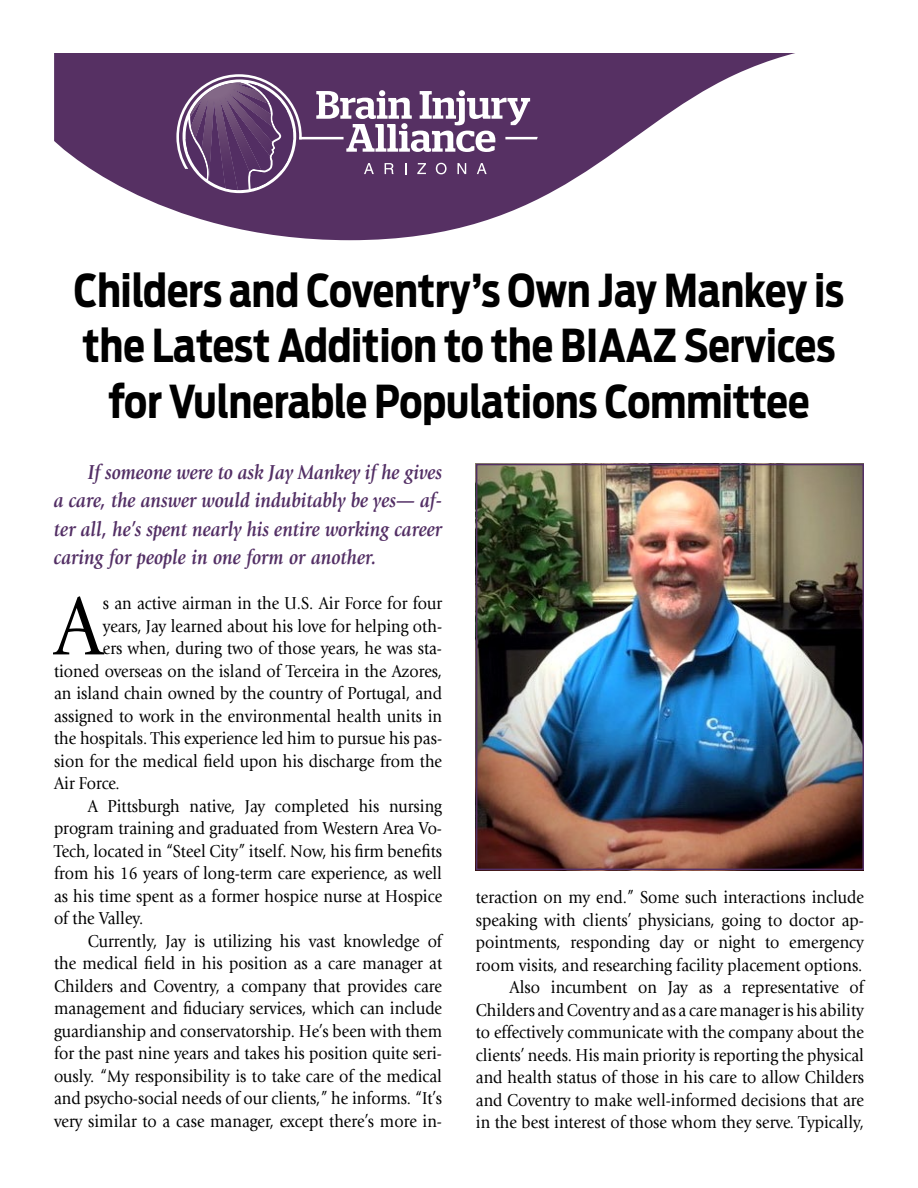
<style>
.page{position:relative;width:918px;height:1188px;background:#fff}
.page>*{position:absolute;margin:0;border:0;box-sizing:border-box;transform-origin:0 0}
.t1{font:86.25px "Giovanni Std";color:#000;scale:.9 1}
.t2{font:700 45px/55.5px "Antenna Cond";color:#000;text-align:center;scale:.93 1}
.t3{font:italic 700 21px/28.5px "Giovanni Std";color:#532f65;text-align:justify;scale:.9 1}
.t4{font:18px/22.5px "Giovanni Std";color:#000;text-align:right;scale:.9 1}
</style>
<div class="page">
<img style="left:479px;top:467px;width:382px;height:400px">
<div style="left:476px;top:464px;width:388px;height:406px;border:2px solid #532f65"></div>
<svg style="left:54px;top:54px;width:737px;height:186px;fill:#563063"></svg>
<svg style="left:176px;top:74px;width:362px;height:119px;background:#73547e"></svg>
<h2 class="t2" style="left:74px;top:263px;width:830px">Childers and Coventry’s Own Jay Mankey is the Latest Addition to the BIAAZ Services for Vulnerable Populations Committee</h2>
<p class="t3" style="left:54px;top:458px;width:433px;text-indent:34px">If someone were to ask Jay Mankey if he gives a care, the answer would indubitably be yes— af&shy;ter all, he’s spent nearly his entire working career caring for people in one form or another.</p>
<h1 class="t1" style="left:54px;top:578px;width:56px">A</h1>
<p class="t4" style="left:103px;top:592px;width:378px">s an active airman in the U.S. Air Force for four</p>
<p class="t4" style="left:103px;top:615px;width:378px">years, Jay learned about his love for helping oth-</p>
<p class="t4" style="left:103px;top:637px;width:378px">ers when, during two of those years, he was sta-</p>
<p class="t4" style="left:54px;top:660px;width:433px">tioned overseas on the island of Terceira in the Azores,</p>
<p class="t4" style="left:54px;top:682px;width:433px">an island chain owned by the country of Portugal, and</p>
<p class="t4" style="left:54px;top:705px;width:433px">assigned to work in the environmental health units in</p>
<p class="t4" style="left:54px;top:727px;width:433px">the hospitals. This experience led him to pursue his pas-</p>
<p class="t4" style="left:54px;top:750px;width:433px">sion for the medical field upon his discharge from the</p>
<p class="t4" style="left:54px;top:772px;width:75px">Air Force.</p>
<p class="t4" style="left:88px;top:795px;width:395px">A Pittsburgh native, Jay completed his nursing</p>
<p class="t4" style="left:54px;top:817px;width:433px">program training and graduated from Western Area Vo-</p>
<p class="t4" style="left:54px;top:840px;width:433px">Tech, located in “Steel City” itself. Now, his firm benefits</p>
<p class="t4" style="left:54px;top:862px;width:433px">from his 16 years of long-term care experience, as well</p>
<p class="t4" style="left:54px;top:885px;width:433px">as his time spent as a former hospice nurse at Hospice</p>
<p class="t4" style="left:54px;top:907px;width:101px">of the Valley.</p>
<p class="t4" style="left:88px;top:930px;width:395px">Currently, Jay is utilizing his vast knowledge of</p>
<p class="t4" style="left:54px;top:952px;width:433px">the medical field in his position as a care manager at</p>
<p class="t4" style="left:54px;top:975px;width:433px">Childers and Coventry, a company that provides care</p>
<p class="t4" style="left:54px;top:997px;width:433px">management and fiduciary services, which can include</p>
<p class="t4" style="left:54px;top:1020px;width:433px">guardianship and conservatorship. He’s been with them</p>
<p class="t4" style="left:54px;top:1042px;width:433px">for the past nine years and takes his position quite seri-</p>
<p class="t4" style="left:54px;top:1065px;width:433px">ously. “My responsibility is to take care of the medical</p>
<p class="t4" style="left:54px;top:1087px;width:433px">and psycho-social needs of our clients,” he informs. “It’s</p>
<p class="t4" style="left:54px;top:1110px;width:433px">very similar to a case manager, except there’s more in-</p>
<p class="t4" style="left:476px;top:886px;width:433px">teraction on my end.” Some such interactions include speaking with clients’ physicians, going to doctor ap&shy;pointments, responding day or night to emergency room visits, and researching facility placement options.<br>Also incumbent on Jay as a representative of Childers and Coventry and as a care manager is his ability to effectively communicate with the company about the clients’ needs. His main priority is reporting the physical and health status of those in his care to allow Childers and Coventry to make well-informed decisions that are in the best interest of those whom they serve. Typically,</p>
</div>
